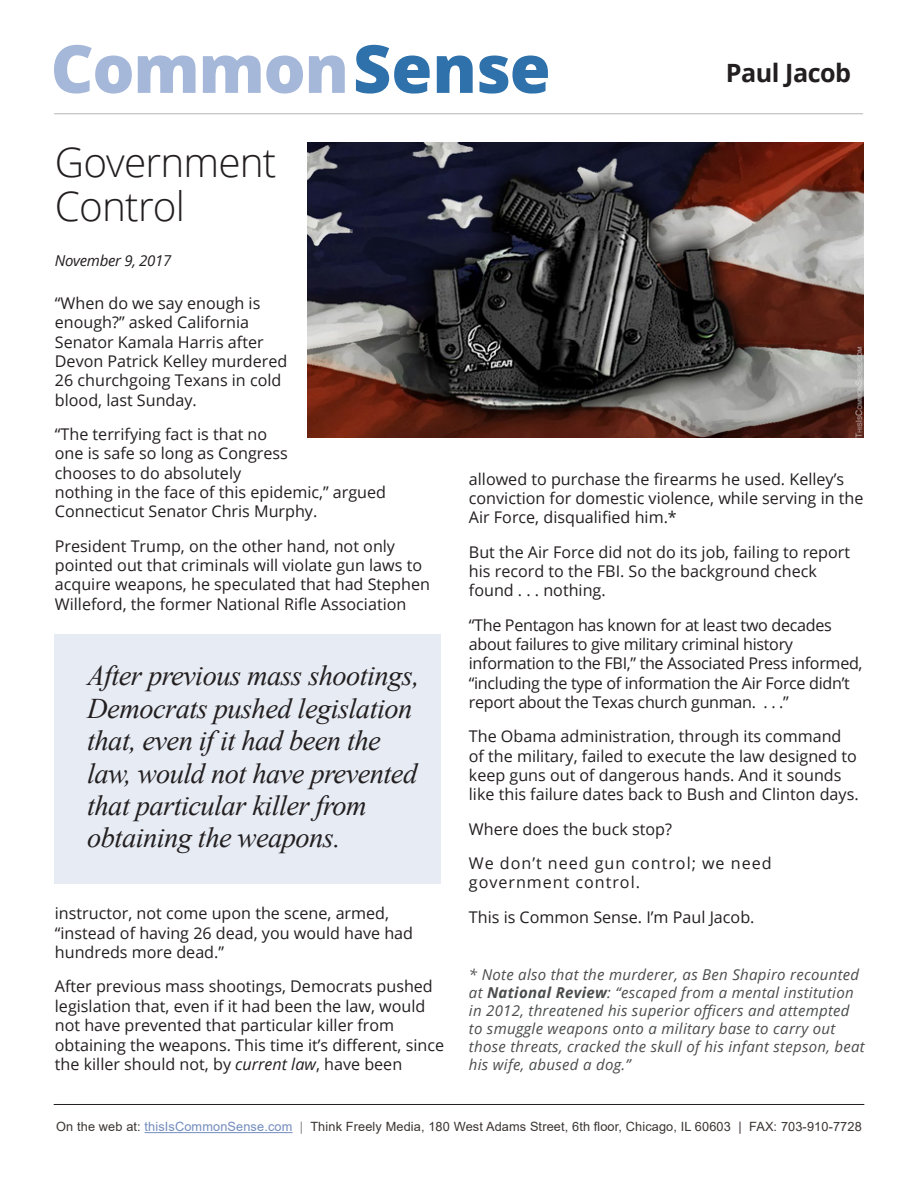
<style>
.page{position:relative;width:918px;height:1188px;background:#fff}
.page>*{position:absolute;margin:0;border:0;box-sizing:border-box;transform-origin:0 0}
.t1{font:800 66.45px "Open Sans";letter-spacing:-.02em;color:#a6b8d9}
.t2{font:300 40.5px/44.4px "Open Sans";letter-spacing:-.02em;color:#231f20}
.t3{font:italic 28.5px/32.4px "Times New Roman";letter-spacing:-.02em;color:#231f20}
.t4{font:700 25.2px "Open Sans";letter-spacing:-.02em;color:#231f20}
.t5{font:16.2px/19.4px "Open Sans";color:#231f20}
.t6{font:16.2px/19.4px "Open Sans";letter-spacing:-.02em;color:#231f20}
.t7{font:16.2px/19.4px "Open Sans";letter-spacing:.06em;color:#231f20}
.t8{font:italic 15px/18px "Open Sans";letter-spacing:.02em;color:#4b4c4d}
.t9{font:italic 15px "Open Sans";letter-spacing:-.02em;color:#231f20}
.t10{font:12.75px "Arial";letter-spacing:.01em;color:#3b3532}
.s1{color:#2f71ab}
.s2{font-style:italic}
.s3{font-weight:700}
.s4{color:#738cbd}
.s5{color:#808285}
</style>
<div class="page">
<hr style="left:145px;top:1132px;width:148px;height:1px;background:#738cbd">
<img style="left:308px;top:143px;width:555px;height:295px">
<hr style="left:54px;top:1104px;width:810px;height:1px;background:#231f20">
<hr style="left:54px;top:114px;width:809px;height:1px;background:#b6b6b4">
<div style="left:54px;top:634px;width:387px;height:250px;background:#e7ebf4"></div>
<p class="t1" style="left:51px;top:18px;width:502px">Common<span class="s1">Sense</span></p>
<p class="t4" style="left:726px;top:55px;width:127px">Paul Jacob</p>
<p class="t2" style="left:55px;top:139px;width:223px">Government<br>Control</p>
<p class="t9" style="left:55px;top:250px;width:118px">November 9, 2017</p>
<p class="t5" style="left:55px;top:293px;width:234px">“When do we say enough is enough?” asked California<br>Senator Kamala Harris after<br>Devon Patrick Kelley murdered<br>26 churchgoing Texans in cold blood, last Sunday.</p>
<p class="t5" style="left:55px;top:424px;width:333px">“The terrifying fact is that no<br>one is safe so long as Congress<br>chooses to do absolutely<br>nothing in the face of this epidemic,” argued Connecticut Senator Chris Murphy.</p>
<p class="t5" style="left:55px;top:536px;width:377px">President Trump, on the other hand, not only pointed out that criminals will violate gun laws to acquire weapons, he speculated that had Stephen Willeford, the former National Rifle Association</p>
<p class="t3" style="left:87px;top:659px;width:334px">After previous mass shootings,<br>Democrats pushed legislation that, even if it had been the law, would not have prevented that particular killer from obtaining the weapons.</p>
<p class="t5" style="left:55px;top:903px;width:360px">instructor, not come upon the scene, armed, “instead of having 26 dead, you would have had hundreds more dead.”</p>
<p class="t5" style="left:55px;top:977px;width:391px">After previous mass shootings, Democrats pushed legislation that, even if it had been the law, would not have prevented that particular killer from obtaining the weapons. This time it’s different, since the killer should not, by <span class="s2">current law</span>, have been</p>
<p class="t5" style="left:469px;top:469px;width:396px">allowed to purchase the firearms he used. Kelley’s conviction for domestic violence, while serving in the<br>Air Force, disqualified him.*</p>
<p class="t5" style="left:469px;top:542px;width:383px">But the Air Force did not do its job, failing to report his record to the FBI. So the background check found . . . nothing.</p>
<p class="t6" style="left:469px;top:615px;width:395px">“The Pentagon has known for at least two decades about failures to give military criminal history information to the FBI,” the Associated Press informed, “including the type of information the Air Force didn’t report about the Texas church gunman. . . .”</p>
<p class="t5" style="left:469px;top:726px;width:391px">The Obama administration, through its command of the military, failed to execute the law designed to keep guns out of dangerous hands. And it sounds like this failure dates back to Bush and Clinton days.</p>
<p class="t5" style="left:469px;top:819px;width:205px">Where does the buck stop?</p>
<p class="t7" style="left:469px;top:853px;width:304px">We don’t need gun control; we need government control.</p>
<p class="t5" style="left:469px;top:907px;width:287px">This is Common Sense. I’m Paul Jacob.</p>
<p class="t8" style="left:469px;top:965px;width:397px">* Note also that the murderer, as Ben Shapiro recounted at <span class="s3">National Review</span>: “escaped from a mental institution in 2012, threatened his superior officers and attempted to smuggle weapons onto a military base to carry out those threats, cracked the skull of his infant stepson, beat his wife, abused a dog.”</p>
<p class="t10" style="left:56px;top:1118px;width:807px">On the web at: <span class="s4">thisIsCommonSense.com</span> <span class="s5">|</span> Think Freely Media, 180 West Adams Street, 6th floor, Chicago, IL 60603 | FAX: 703-910-7728</p>
</div>
